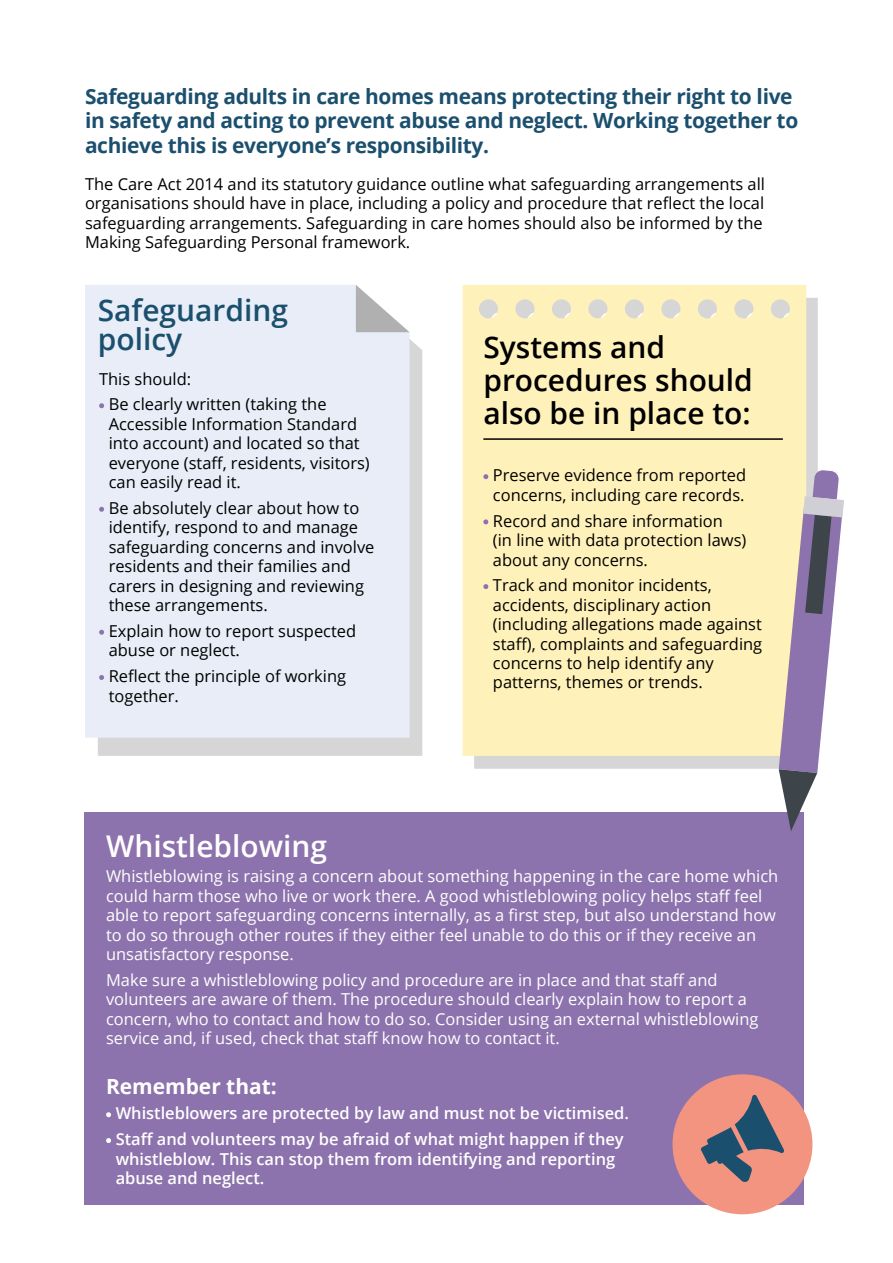
<style>
.page{position:relative;width:893px;height:1263px;background:#fff}
.page>*{position:absolute;margin:0;border:0;box-sizing:border-box;transform-origin:0 0}
.t1{font:600 29.85px/32.8px "Open Sans";color:#000}
.t2{font:600 29.85px/29.8px "Open Sans";color:#1b4f6e}
.t3{font:600 29.85px "Open Sans";color:#fff}
.t4{font:700 20.85px/24.6px "Open Sans";letter-spacing:-.015em;color:#1b4f6e}
.t5{font:700 20.85px "Open Sans";color:#fff}
.t6{font:16.5px/19.5px "Open Sans";color:#000}
.t7{font:16.5px/19.5px "Open Sans";color:#fff}
.t8{font:600 16.5px/25.8px "Open Sans";color:#fff}
</style>
<div class="page">
<svg style="left:474px;top:298px;width:344px;height:471px;background:#d7d6d6"></svg>
<div style="left:85px;top:812px;width:719px;height:393px;background:#8d73ad"></div>
<svg style="left:106px;top:1112px;width:5px;height:5px"></svg>
<svg style="left:106px;top:1138px;width:5px;height:5px"></svg>
<div style="left:98px;top:339px;width:324px;height:417px;background:#d6d6d6"></div>
<div style="left:85px;top:285px;width:325px;height:453px;background:#e8edf7"></div>
<svg style="left:356px;top:285px;width:54px;height:47px"></svg>
<svg style="left:99px;top:403px;width:5px;height:5px"></svg>
<svg style="left:99px;top:507px;width:5px;height:5px"></svg>
<svg style="left:99px;top:630px;width:5px;height:5px"></svg>
<svg style="left:99px;top:675px;width:5px;height:5px"></svg>
<div style="left:463px;top:285px;width:343px;height:471px;background:#fff1ba"></div>
<hr style="left:483px;top:438px;width:300px;height:2px;background:#000">
<svg style="left:483px;top:474px;width:5px;height:5px"></svg>
<svg style="left:483px;top:519px;width:5px;height:5px"></svg>
<svg style="left:483px;top:584px;width:5px;height:5px"></svg>
<svg style="left:779px;top:470px;width:65px;height:361px"></svg>
<div style="left:672px;top:1074px;width:140px;height:140px;background:#f29480;border-radius:50%"></div>
<svg style="left:701px;top:1095px;width:83px;height:87px"></svg>
<p class="t4" style="left:85px;top:83px;width:715px">Safeguarding adults in care homes means protecting their right to live in safety and acting to prevent abuse and neglect. Working together to achieve this is everyone’s responsibility.</p>
<p class="t6" style="left:85px;top:173px;width:681px">The Care Act 2014 and its statutory guidance outline what safeguarding arrangements all organisations should have in place, including a policy and procedure that reflect the local safeguarding arrangements. Safeguarding in care homes should also be informed by the Making Safeguarding Personal framework.</p>
<h1 class="t2" style="left:98px;top:294px;width:192px">Safeguarding policy</h1>
<p class="t6" style="left:109px;top:365px;width:219px;line-height:25.8px;text-indent:-10px">This should:<br>Be clearly written (taking the</p>
<p class="t6" style="left:109px;top:414px;width:263px">Accessible Information Standard into account) and located so that everyone (staff, residents, visitors) can easily read it.</p>
<p class="t6" style="left:109px;top:498px;width:267px">Be absolutely clear about how to identify, respond to and manage safeguarding concerns and involve residents and their families and carers in designing and reviewing these arrangements.</p>
<p class="t6" style="left:109px;top:621px;width:249px">Explain how to report suspected abuse or neglect.</p>
<p class="t6" style="left:109px;top:666px;width:239px">Reflect the principle of working together.</p>
<h1 class="t1" style="left:483px;top:330px;width:271px">Systems and procedures should also be in place to:</h1>
<p class="t6" style="left:493px;top:465px;width:255px">Preserve evidence from reported concerns, including care records.</p>
<p class="t6" style="left:493px;top:510px;width:255px">Record and share information<br>(in line with data protection laws) about any concerns.</p>
<p class="t6" style="left:493px;top:575px;width:271px">Track and monitor incidents, accidents, disciplinary action (including allegations made against staff), complaints and safeguarding concerns to help identify any patterns, themes or trends.</p>
<h1 class="t3" style="left:106px;top:825px;width:223px">Whistleblowing</h1>
<p class="t7" style="left:106px;top:866px;width:674px">Whistleblowing is raising a concern about something happening in the care home which could harm those who live or work there. A good whistleblowing policy helps staff feel able to report safeguarding concerns internally, as a first step, but also understand how to do so through other routes if they either feel unable to do this or if they receive an unsatisfactory response.</p>
<p class="t7" style="left:106px;top:970px;width:654px">Make sure a whistleblowing policy and procedure are in place and that staff and volunteers are aware of them. The procedure should clearly explain how to report a concern, who to contact and how to do so. Consider using an external whistleblowing service and, if used, check that staff know how to contact it.</p>
<p class="t5" style="left:106px;top:1071px;width:172px">Remember that:</p>
<p class="t8" style="left:116px;top:1100px;width:515px">Whistleblowers are protected by law and must not be victimised.<br>Staff and volunteers may be afraid of what might happen if they</p>
<p class="t8" style="left:116px;top:1149px;width:501px;line-height:19.4px">whistleblow. This can stop them from identifying and reporting abuse and neglect.</p>
</div>
